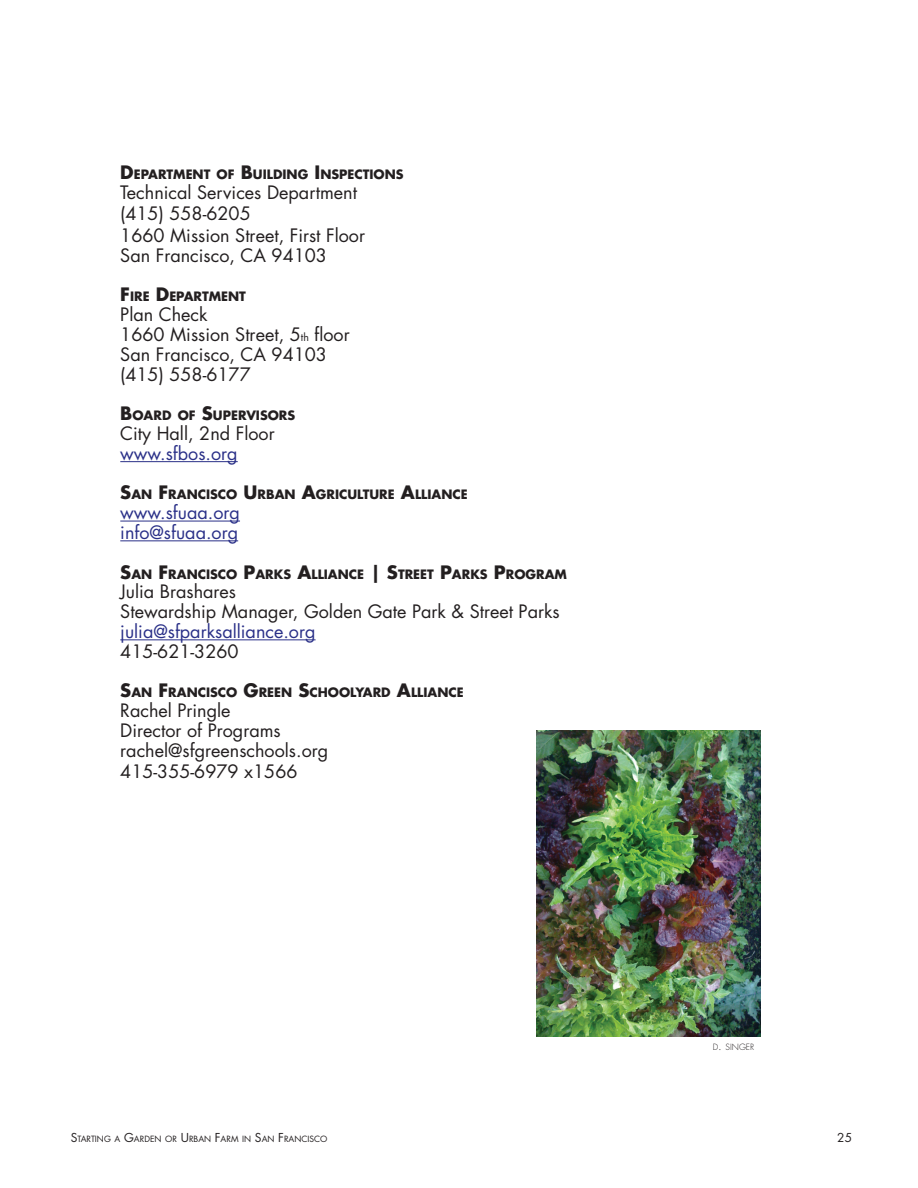
<style>
.page{position:relative;width:918px;height:1188px;background:#fff}
.page>*{position:absolute;margin:0;border:0;box-sizing:border-box;transform-origin:0 0}
.t1{font:18px/19.8px "Futura";color:#231f20}
.t2{font:18px/19.8px "Futura";color:#2a3088}
.t3{font:700 12.6px "Futura";color:#231f20}
.t4{font:12px "Futura";color:#231f20}
.t5{font:8.4px "Futura";color:#231f20}
.t6{font:300 8.4px "Futura";color:#231f20}
.s1{font-size:18px}
.s2{font-size:10.5px}
.s3{font-size:12px}
</style>
<div class="page">
<hr style="left:120px;top:461px;width:118px;height:1px;background:#2a3088">
<hr style="left:120px;top:521px;width:120px;height:1px;background:#2a3088">
<hr style="left:120px;top:540px;width:118px;height:1px;background:#2a3088">
<hr style="left:120px;top:639px;width:196px;height:1px;background:#2a3088">
<img style="left:536px;top:731px;width:224px;height:306px">
<p class="t3" style="left:120px;top:166px;width:285px"><span class="s1">D</span>EPARTMENT OF <span class="s1">B</span>UILDING <span class="s1">I</span>NSPECTIONS</p>
<p class="t1" style="left:120px;top:182px;width:246px;line-height:21.6px">Technical Services Department (415) 558-6205<br>1660 Mission Street, First Floor</p>
<p class="t1" style="left:120px;top:246px;width:208px">San Francisco, CA 94103</p>
<p class="t3" style="left:120px;top:288px;width:127px"><span class="s1">F</span>IRE <span class="s1">D</span>EPARTMENT</p>
<p class="t1" style="left:120px;top:305px;width:231px">Plan Check<br>1660 Mission Street, 5<span class="s2">th</span> floor<br>San Francisco, CA 94103 (415) 558-6177</p>
<p class="t3" style="left:120px;top:407px;width:177px"><span class="s1">B</span>OARD OF <span class="s1">S</span>UPERVISORS</p>
<p class="t1" style="left:120px;top:424px;width:156px">City Hall, 2nd Floor</p>
<p class="t2" style="left:120px;top:444px;width:119px">www.sfbos.org</p>
<p class="t3" style="left:120px;top:486px;width:349px"><span class="s1">S</span>AN <span class="s1">F</span>RANCISCO <span class="s1">U</span>RBAN <span class="s1">A</span>GRICULTURE <span class="s1">A</span>LLIANCE</p>
<p class="t2" style="left:120px;top:503px;width:121px">www.sfuaa.org info@sfuaa.org</p>
<p class="t3" style="left:120px;top:566px;width:448px"><span class="s1">S</span>AN <span class="s1">F</span>RANCISCO <span class="s1">P</span>ARKS <span class="s1">A</span>LLIANCE <span class="s1">| S</span>TREET <span class="s1">P</span>ARKS <span class="s1">P</span>ROGRAM</p>
<p class="t1" style="left:120px;top:582px;width:441px">Julia Brashares<br>Stewardship Manager, Golden Gate Park &amp; Street Parks</p>
<p class="t2" style="left:120px;top:622px;width:197px">julia@sfparksalliance.org</p>
<p class="t1" style="left:120px;top:642px;width:120px">415-621-3260</p>
<p class="t3" style="left:120px;top:684px;width:345px"><span class="s1">S</span>AN <span class="s1">F</span>RANCISCO <span class="s1">G</span>REEN <span class="s1">S</span>CHOOLYARD <span class="s1">A</span>LLIANCE</p>
<p class="t1" style="left:120px;top:701px;width:209px">Rachel Pringle<br>Director of Programs rachel@sfgreenschools.org</p>
<p class="t1" style="left:120px;top:762px;width:179px">415-355-6979 x1566</p>
<p class="t6" style="left:713px;top:1042px;width:43px">D<span class="s3">.</span> SINGER</p>
<p class="t5" style="left:71px;top:1134px;width:258px"><span class="s3">S</span>TARTING A <span class="s3">G</span>ARDEN OR <span class="s3">U</span>RBAN <span class="s3">F</span>ARM IN <span class="s3">S</span>AN <span class="s3">F</span>RANCISCO</p>
<p class="t4" style="left:837px;top:1130px;width:16px">25</p>
</div>
